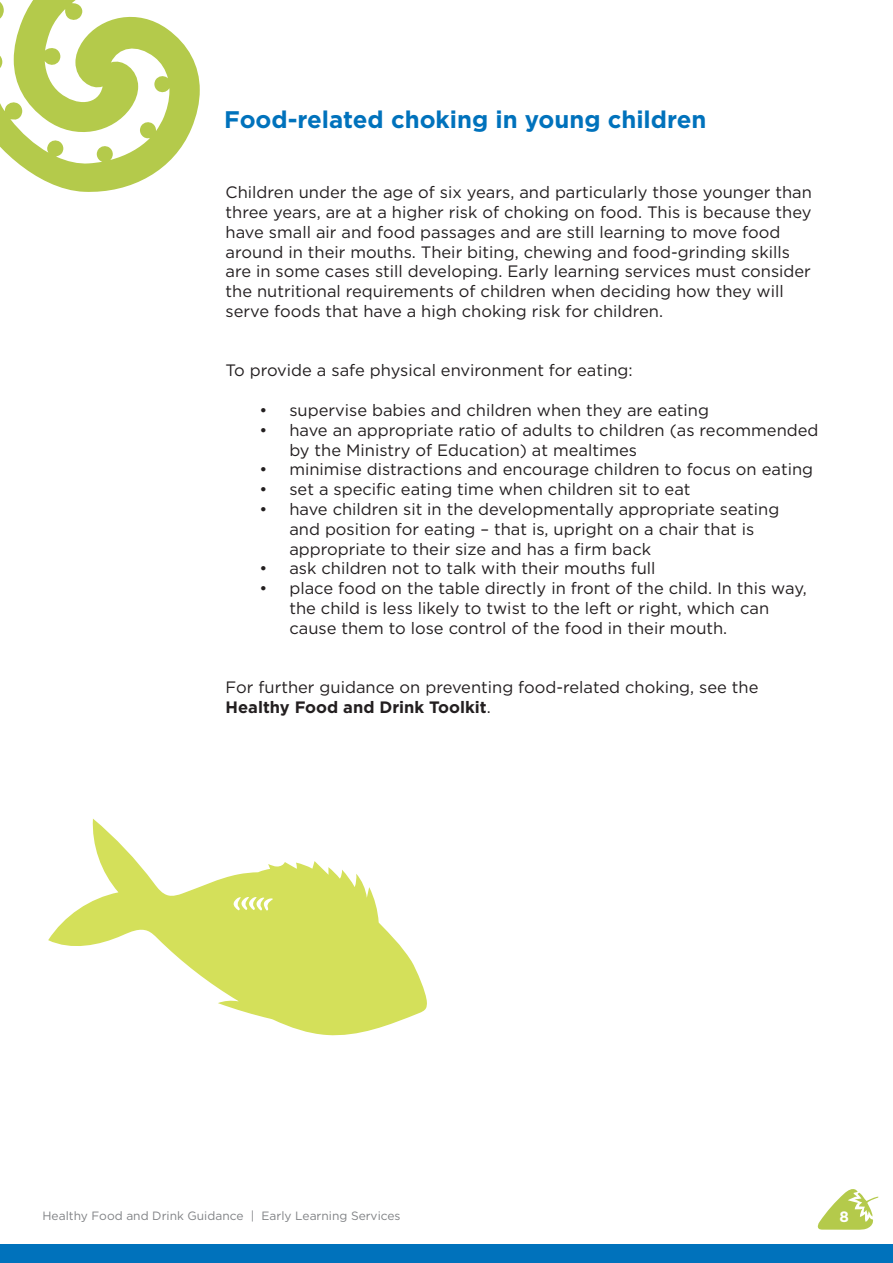
<style>
.page{position:relative;width:893px;height:1263px;background:#fff}
.page>*{position:absolute;margin:0;border:0;box-sizing:border-box;transform-origin:0 0}
.t1{font:700 24px "Gotham";color:#0072bc}
.bullet_text{font:16.5px/19.8px "Gotham";color:#231f20}
.text{font:16.5px/19.8px "Gotham";color:#231f20}
.t2{font:700 15px "Gotham";color:#fff}
.t3{font:12px "Gotham";color:#808285}
.s1{font-weight:700}
</style>
<div class="page">
<svg style="left:48px;top:819px;width:379px;height:217px"></svg>
<svg style="left:0;top:0;width:200px;height:192px"></svg>
<svg style="left:817px;top:1189px;width:61px;height:41px"></svg>
<div style="left:0;top:1245px;width:893px;height:18px;background:#0072bc"></div>
<p class="t1" style="left:224px;top:103px;width:484px">Food-related choking in young children</p>
<p class="text" style="left:226px;top:182px;width:588px">Children under the age of six years, and particularly those younger than three years, are at a higher risk of choking on food. This is because they have small air and food passages and are still learning to move food around in their mouths. Their biting, chewing and food-grinding skills are in some cases still developing. Early learning services must consider the nutritional requirements of children when deciding how they will serve foods that have a high choking risk for children.</p>
<p class="text" style="left:226px;top:360px;width:409px">To provide a safe physical environment for eating:</p>
<p class="bullet_text" style="left:260px;top:400px;width:451px">• supervise babies and children when they are eating</p>
<p class="bullet_text" style="left:289px;top:420px;width:531px;text-indent:-30px">• have an appropriate ratio of adults to children (as recommended by the Ministry of Education) at mealtimes</p>
<p class="bullet_text" style="left:260px;top:459px;width:555px">• minimise distractions and encourage children to focus on eating</p>
<p class="bullet_text" style="left:260px;top:479px;width:432px">• set a specific eating time when children sit to eat</p>
<p class="bullet_text" style="left:289px;top:499px;width:491px;text-indent:-30px">• have children sit in the developmentally appropriate seating and position for eating – that is, upright on a chair that is appropriate to their size and has a firm back</p>
<p class="bullet_text" style="left:260px;top:558px;width:397px">• ask children not to talk with their mouths full</p>
<p class="bullet_text" style="left:289px;top:578px;width:519px;text-indent:-30px">• place food on the table directly in front of the child. In this way, the child is less likely to twist to the left or right, which can cause them to lose control of the food in their mouth.</p>
<p class="text" style="left:226px;top:677px;width:534px">For further guidance on preventing food-related choking, see the<br><span class="s1">Healthy Food and Drink Toolkit</span>.</p>
<p class="t3" style="left:43px;top:1208px;width:360px">Healthy Food and Drink Guidance | Early Learning Services</p>
<p class="t2" style="left:839px;top:1207px;width:11px">8</p>
</div>
